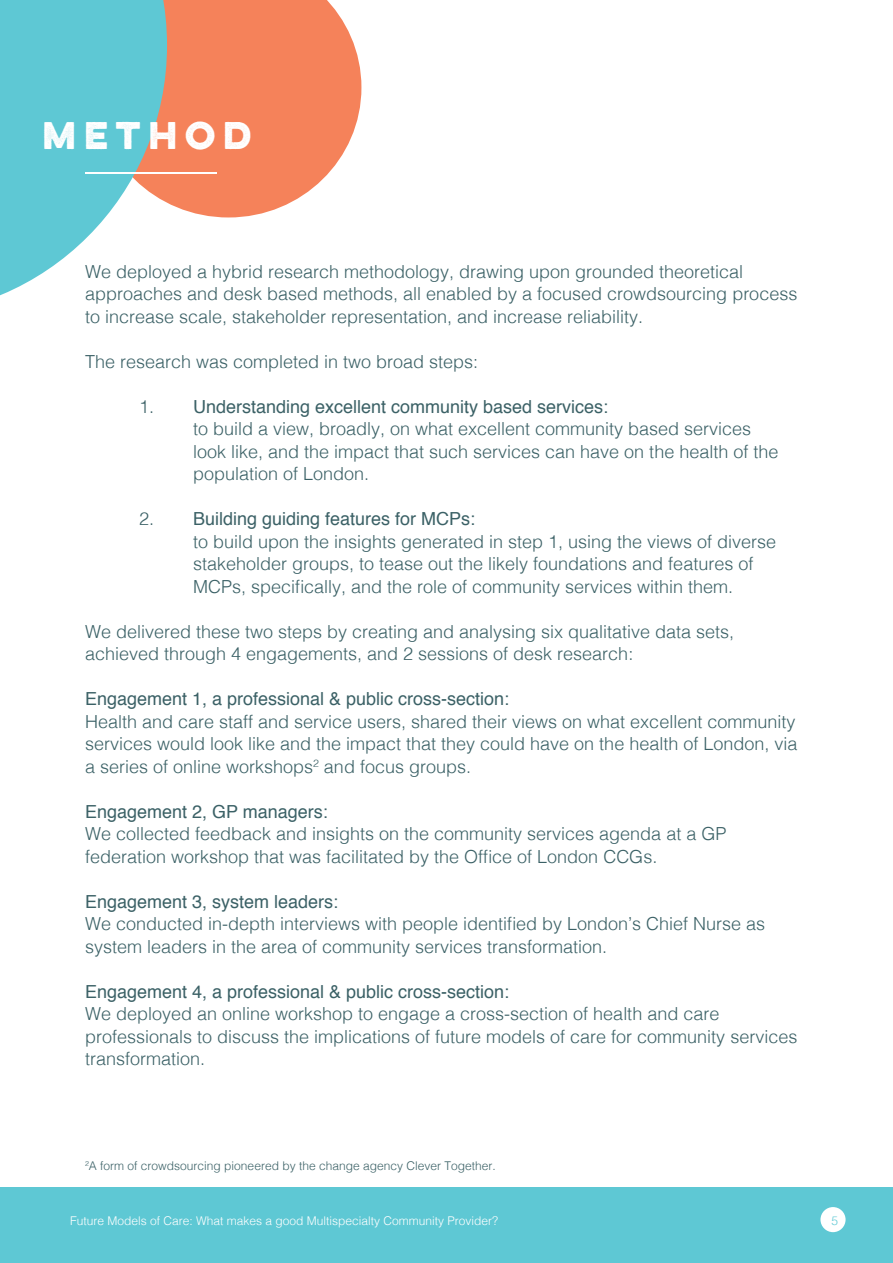
<style>
.page{position:relative;width:893px;height:1263px;background:#fff}
.page>*{position:absolute;margin:0;border:0;box-sizing:border-box;transform-origin:0 0}
.t1{font:700 34.5px "Lulo One";color:#fff}
.t2{font:300 18px/22.5px "Helvetica";color:#3b6166}
.t3{font:18px "Helvetica";color:#3b6166}
.t4{font:300 12px "Helvetica";color:#fff}
.t5{font:300 12px "Helvetica";color:#3b6166}
.t6{font:300 12px "Helvetica";color:#5ec8d4}
.s1{font-weight:400}
</style>
<div class="page">
<div style="left:0;top:1187px;width:893px;height:76px;background:#5ec8d4"></div>
<div style="left:820px;top:1207px;width:26px;height:25px;background:#fff;border-radius:50%"></div>
<svg style="left:167px;top:0;width:194px;height:217px;background:#f6906c"></svg>
<svg style="left:0;top:0;width:167px;height:296px;fill:#5ec8d4"></svg>
<hr style="left:85px;top:173px;width:132px;height:1px;background:#fff">
<h1 class="t1" style="left:43px;top:109px;width:218px">Method</h1>
<p class="t2" style="left:85px;top:259px;width:714px">We deployed a hybrid research methodology, drawing upon grounded theoretical approaches and desk based methods, all enabled by a focused crowdsourcing process to increase scale, stakeholder representation, and increase reliability.</p>
<p class="t2" style="left:85px;top:349px;width:395px">The research was completed in two broad steps:</p>
<p class="t2" style="left:193px;top:394px;width:587px;text-indent:-54px">1. <span class="s1">Understanding excellent community based services:<br></span>to build a view, broadly, on what excellent community based services look like, and the impact that such services can have on the health of the population of London.</p>
<p class="t2" style="left:193px;top:506px;width:585px;text-indent:-54px">2. <span class="s1">Building guiding features for MCPs:<br></span>to build upon the insights generated in step 1, using the views of diverse stakeholder groups, to tease out the likely foundations and features of MCPs, specifically, and the role of community services within them.</p>
<p class="t2" style="left:85px;top:619px;width:651px">We delivered these two steps by creating and analysing six qualitative data sets, achieved through 4 engagements, and 2 sessions of desk research:</p>
<p class="t3" style="left:85px;top:685px;width:426px">Engagement 1, a professional &amp; public cross-section:</p>
<p class="t2" style="left:85px;top:709px;width:714px;text-align:justify">Health and care staff and service users, shared their views on what excellent community services would look like and the impact that they could have on the health of London, via a series of online workshops<sup>2</sup> and focus groups.</p>
<p class="t3" style="left:85px;top:797px;width:244px">Engagement 2, GP managers:</p>
<p class="t2" style="left:85px;top:821px;width:643px">We collected feedback and insights on the community services agenda at a GP federation workshop that was facilitated by the Office of London CCGs.</p>
<p class="t3" style="left:85px;top:887px;width:255px">Engagement 3, system leaders:</p>
<p class="t2" style="left:85px;top:911px;width:682px">We conducted in-depth interviews with people identified by London’s Chief Nurse as system leaders in the area of community services transformation.</p>
<p class="t3" style="left:85px;top:977px;width:426px">Engagement 4, a professional &amp; public cross-section:</p>
<p class="t2" style="left:85px;top:1001px;width:714px">We deployed an online workshop to engage a cross-section of health and care professionals to discuss the implications of future models of care for community services transformation.</p>
<p class="t5" style="left:85px;top:1155px;width:412px"><sup>2</sup>A form of crowdsourcing pioneered by the change agency Clever Together.</p>
<p class="t4" style="left:70px;top:1210px;width:430px">Future Models of Care: What makes a good Multispecialty Community Provider?</p>
<p class="t6" style="left:832px;top:1210px;width:8px">5</p>
</div>
